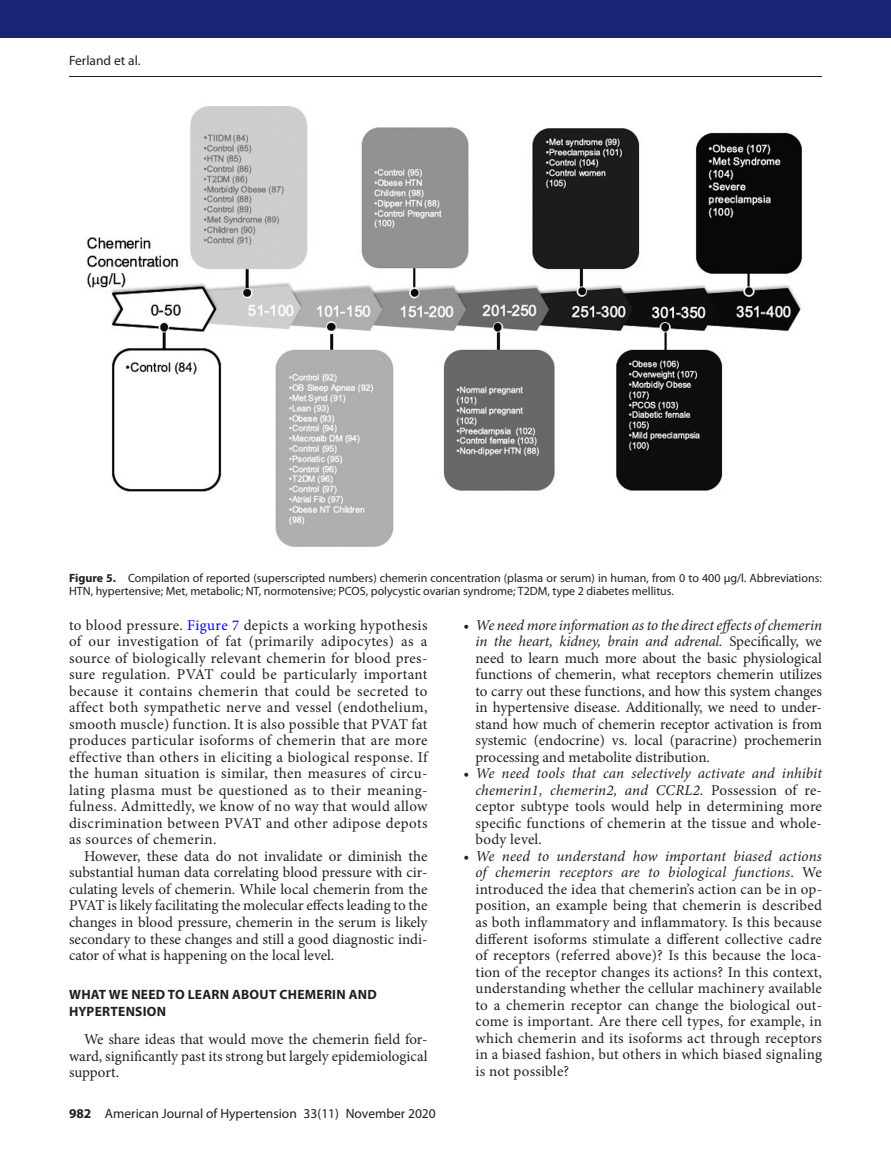
<style>
.page{position:relative;width:891px;height:1175px;background:#fff}
.page>*{position:absolute;margin:0;border:0;box-sizing:border-box;transform-origin:0 0}
.t1{font:15px/16.5px "Minion Pro";letter-spacing:.005em;color:#231f20;text-align:justify}
.t2{font:13.5px "Myriad Pro";color:#231f20}
.t3{font:700 13.5px/16.5px "Myriad Pro";letter-spacing:.02em;color:#231f20}
.t4{font:12px/13.5px "Myriad Pro";color:#231f20}
.s1{font-weight:700}
.s2{color:#00f}
.s3{font-style:italic}
</style>
<div class="page">
<hr style="left:69px;top:76px;width:753px;height:1px;background:#231f20">
<div style="left:0;top:0;width:891px;height:38px;background:#192575"></div>
<img style="left:86px;top:106px;width:716px;height:441px">
<p class="t2" style="left:69px;top:52px;width:73px">Ferland et al.</p>
<p class="t4" style="left:69px;top:570px;width:754px"><span class="s1">Figure 5.</span> Compilation of reported (superscripted numbers) chemerin concentration (plasma or serum) in human, from 0 to 400 µg/l. Abbreviations:<br>HTN, hypertensive; Met, metabolic; NT, normotensive; PCOS, polycystic ovarian syndrome; T2DM, type 2 diabetes mellitus.</p>
<p class="t1" style="left:69px;top:617px;width:360px">to blood pressure. <span class="s2">Figure 7</span> depicts a working hypothesis of our investigation of fat (primarily adipocytes) as a source of biologically relevant chemerin for blood pres&shy;sure regulation. PVAT could be particularly important because it contains chemerin that could be secreted to affect both sympathetic nerve and vessel (endothelium, smooth muscle) function. It is also possible that PVAT fat produces particular isoforms of chemerin that are more effective than others in eliciting a biological response. If the human situation is similar, then measures of circu&shy;lating plasma must be questioned as to their meaning&shy;fulness. Admittedly, we know of no way that would allow discrimination between PVAT and other adipose depots as sources of chemerin.</p>
<p class="t1" style="left:69px;top:848px;width:360px;text-indent:15px">However, these data do not invalidate or diminish the substantial human data correlating blood pressure with cir&shy;culating levels of chemerin. While local chemerin from the PVAT is likely facilitating the molecular effects leading to the changes in blood pressure, chemerin in the serum is likely secondary to these changes and still a good diagnostic indi&shy;cator of what is happening on the local level.</p>
<p class="t3" style="left:69px;top:985px;width:309px">WHAT WE NEED TO LEARN ABOUT CHEMERIN AND<br>HYPERTENSION</p>
<p class="t1" style="left:69px;top:1031px;width:360px;text-indent:15px">We share ideas that would move the chemerin field for&shy;ward, significantly past its strong but largely epidemiological support.</p>
<p class="t2" style="left:69px;top:1105px;width:368px"><span class="s1">982</span> American Journal of Hypertension 33(11) November 2020</p>
<p class="t1" style="left:475px;top:617px;width:348px;text-indent:-12px">• <span class="s3">We need more information as to the direct effects of chemerin in the heart, kidney, brain and adrenal.</span> Specifically, we need to learn much more about the basic physiological functions of chemerin, what receptors chemerin utilizes to carry out these functions, and how this system changes in hypertensive disease. Additionally, we need to under&shy;stand how much of chemerin receptor activation is from systemic (endocrine) vs. local (paracrine) prochemerin processing and metabolite distribution.</p>
<p class="t1" style="left:475px;top:765px;width:348px;text-indent:-12px">• <span class="s3">We need tools that can selectively activate and inhibit chemerin1, chemerin2, and CCRL2.</span> Possession of re&shy;ceptor subtype tools would help in determining more specific functions of chemerin at the tissue and whole&shy;body level.</p>
<p class="t1" style="left:475px;top:848px;width:348px;text-indent:-12px">• <span class="s3">We need to understand how important biased actions of chemerin receptors are to biological functions</span>. We introduced the idea that chemerin’s action can be in op&shy;position, an example being that chemerin is described as both inflammatory and inflammatory. Is this because different isoforms stimulate a different collective cadre of receptors (referred above)? Is this because the loca&shy;tion of the receptor changes its actions? In this context, understanding whether the cellular machinery available to a chemerin receptor can change the biological out&shy;come is important. Are there cell types, for example, in which chemerin and its isoforms act through receptors in a biased fashion, but others in which biased signaling is not possible?</p>
</div>
